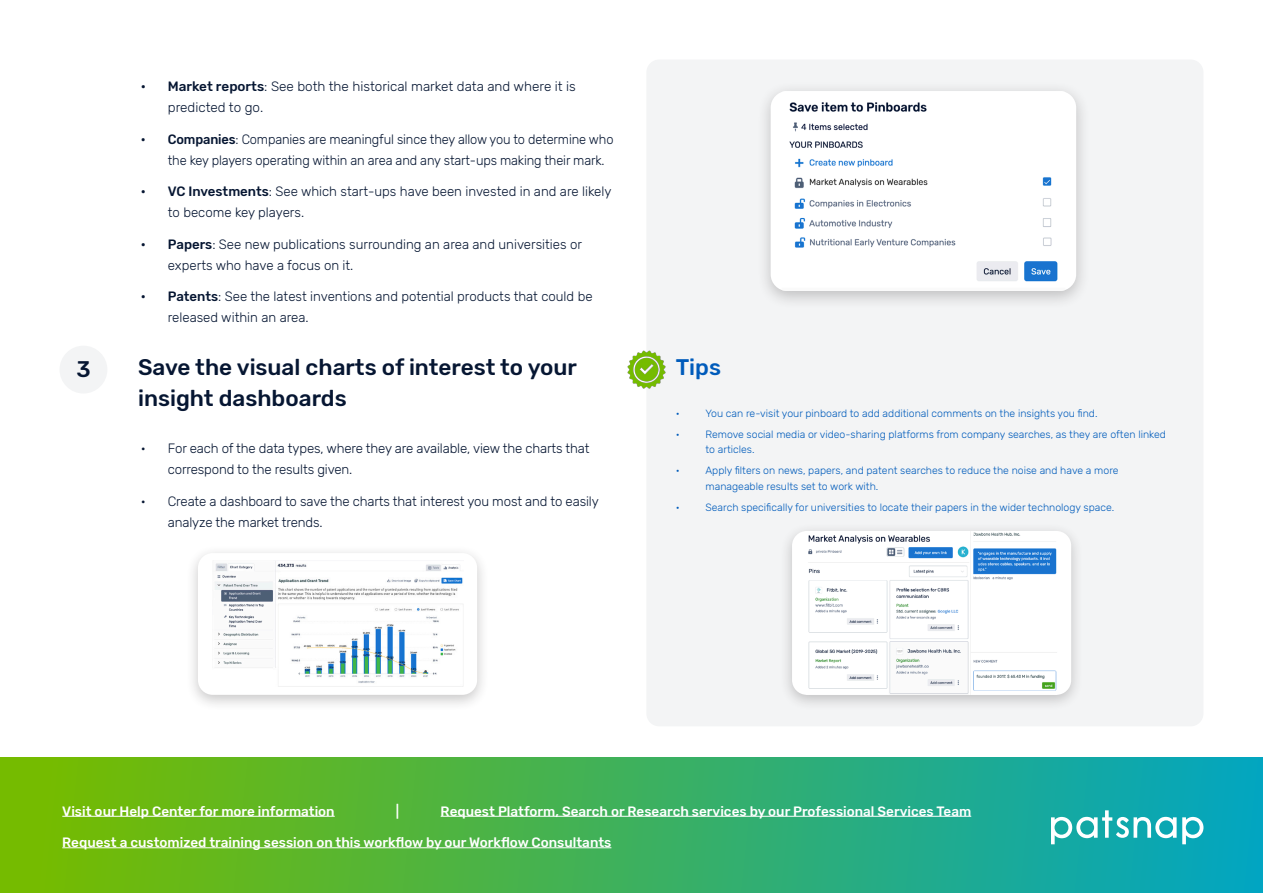
<style>
.page{position:relative;width:1263px;height:893px;background:#fff}
.page>*{position:absolute;margin:0;border:0;box-sizing:border-box;transform-origin:0 0}
.Title_Main_Green{font:500 22.5px/31.5px "Rubik";color:#061632}
.Title_Main_Green-2{font:500 22.5px "Rubik";color:#005bbb}
.t1{font:300 13.5px/21px "Rubik";letter-spacing:-.01em;color:#061632}
.Title_Main_Green-3{font:500 13.5px "Rubik";color:#fff}
.t2{font:300 13.5px/21px "Rubik";letter-spacing:-.01em;color:#061632;scale:.95 1}
.t3{font:300 10.5px/15.8px "Rubik";color:#005bbb}
.s1{font-weight:500}
</style>
<div class="page">
<div style="left:0;top:758px;width:1263px;height:135px;background:linear-gradient(to right,#7abc00,#02a5c1)"></div>
<div style="left:646px;top:60px;width:557px;height:666px;background:#f3f4f5;border-radius:13px"></div>
<hr style="left:62px;top:816px;width:273px;height:1px;background:#fff">
<hr style="left:441px;top:816px;width:530px;height:1px;background:#fff">
<hr style="left:62px;top:847px;width:549px;height:1px;background:#fff">
<svg style="left:1182px;top:817px;width:21px;height:27px"></svg>
<svg style="left:1051px;top:810px;width:125px;height:34px"></svg>
<img style="left:627px;top:350px;width:39px;height:39px">
<div style="left:60px;top:346px;width:47px;height:47px;background:#f3f4f5;border-radius:50%"></div>
<div style="left:756px;top:81px;width:334px;height:228px;background:#231f20;opacity:.25"></div>
<div style="left:771px;top:91px;width:305px;height:200px;background:#fff;border-radius:17px"></div>
<img style="left:782px;top:91px;width:283px;height:200px">
<div style="left:779px;top:522px;width:305px;height:189px;background:#231f20;opacity:.25"></div>
<div style="left:792px;top:531px;width:279px;height:164px;background:#fff;border-radius:15px"></div>
<img style="left:808px;top:532px;width:249px;height:162px">
<div style="left:185px;top:544px;width:305px;height:167px;background:#231f20;opacity:.25"></div>
<div style="left:198px;top:553px;width:279px;height:142px;background:#fff;border-radius:15px"></div>
<img style="left:215px;top:561px;width:248px;height:126px">
<p class="t1" style="left:168px;top:76px;width:410px;text-indent:-27px"><span class="s1">• Market reports</span>: See both the historical market data and where it is predicted to go.</p>
<p class="t2" style="left:168px;top:129px;width:471px;text-indent:-27px"><span class="s1">• Companies</span>: Companies are meaningful since they allow you to determine who the key players operating within an area and any start-ups making their mark.</p>
<p class="t1" style="left:168px;top:181px;width:445px;text-indent:-27px"><span class="s1">• VC Investments</span>: See which start-ups have been invested in and are likely to become key players.</p>
<p class="t1" style="left:168px;top:234px;width:416px;text-indent:-27px"><span class="s1">• Papers</span>: See new publications surrounding an area and universities or experts who have a focus on it.</p>
<p class="t1" style="left:168px;top:286px;width:426px;text-indent:-27px"><span class="s1">• Patents</span>: See the latest inventions and potential products that could be released within an area.</p>
<p class="Title_Main_Green" style="left:77px;top:354px;width:16px">3</p>
<p class="Title_Main_Green" style="left:138px;top:352px;width:440px">Save the visual charts of interest to your insight dashboards</p>
<p class="t1" style="left:168px;top:438px;width:423px;text-indent:-27px">• For each of the data types, where they are available, view the charts that correspond to the results given.</p>
<p class="t1" style="left:168px;top:491px;width:432px;text-indent:-27px">• Create a dashboard to save the charts that interest you most and to easily analyze the market trends.</p>
<p class="Title_Main_Green-2" style="left:676px;top:354px;width:47px">Tips</p>
<p class="t3" style="left:676px;top:405px;width:5px">•</p>
<p class="t3" style="left:705px;top:405px;width:394px">You can re-visit your pinboard to add additional comments on the insights you find.</p>
<p class="t3" style="left:676px;top:426px;width:5px">•</p>
<p class="t3" style="left:705px;top:426px;width:462px">Remove social media or video-sharing platforms from company searches, as they are often linked to articles.</p>
<p class="t3" style="left:676px;top:463px;width:5px">•</p>
<p class="t3" style="left:705px;top:463px;width:415px">Apply filters on news, papers, and patent searches to reduce the noise and have a more manageable results set to work with.</p>
<p class="t3" style="left:676px;top:500px;width:5px">•</p>
<p class="t3" style="left:705px;top:500px;width:410px">Search specifically for universities to locate their papers in the wider technology space.</p>
<p class="Title_Main_Green-3" style="left:62px;top:803px;width:274px">Visit our Help Center for more information</p>
<p class="Title_Main_Green-3" style="left:396px;top:803px;width:5px">|</p>
<p class="Title_Main_Green-3" style="left:441px;top:803px;width:532px">Request Platform, Search or Research services by our Professional Services Team</p>
<p class="Title_Main_Green-3" style="left:62px;top:835px;width:551px">Request a customized training session on this workflow by our Workflow Consultants</p>
</div>
